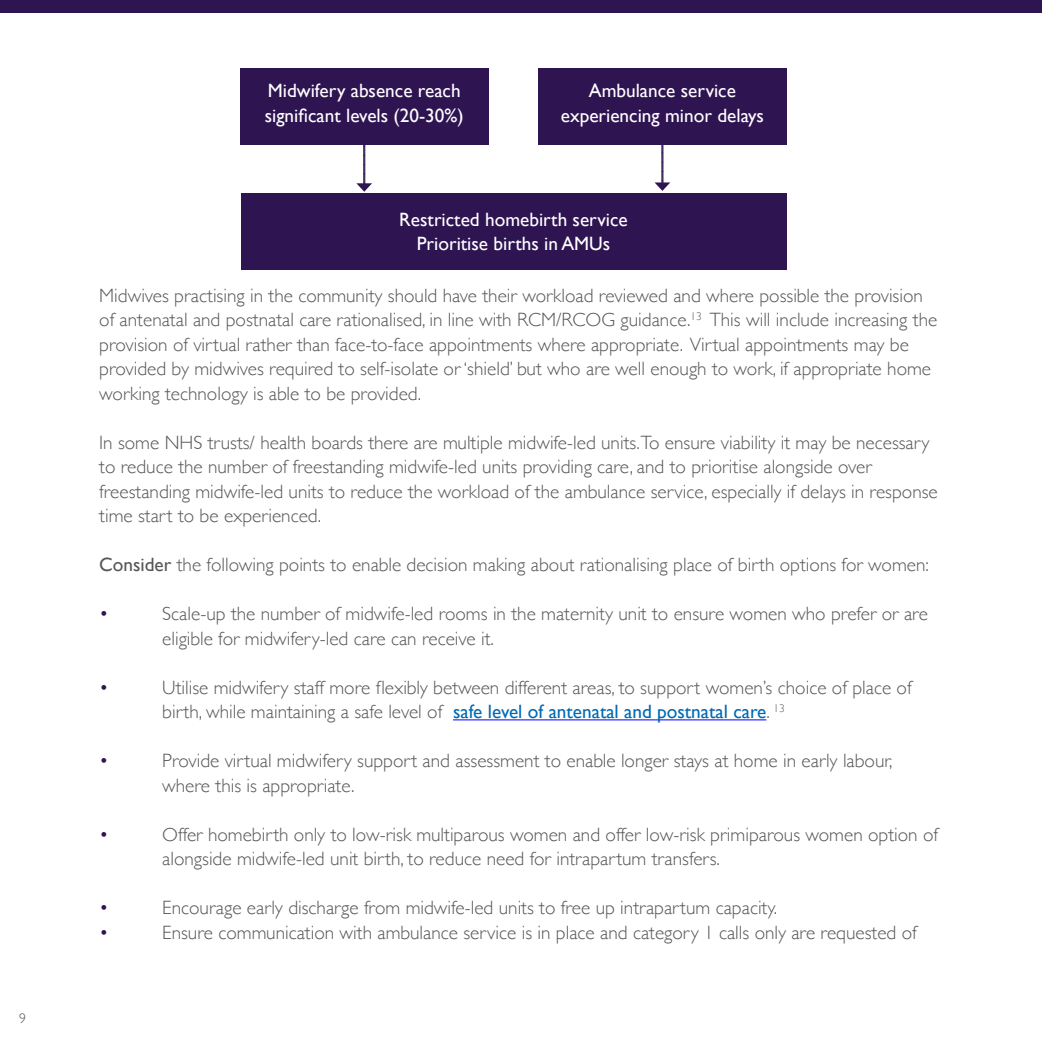
<style>
.page{position:relative;width:1042px;height:1042px;background:#fff}
.page>*{position:absolute;margin:0;border:0;box-sizing:border-box;transform-origin:0 0}
.t1{font:300 19.25px/24.5px "Gill Sans";color:#575756}
.t2{font:19.25px/24.5px "Gill Sans";color:#fff;text-align:center}
.t3{font:300 19.25px "Gill Sans";color:#2f1452}
.t4{font:300 14px "Gill Sans";color:#575756}
.s1{font-weight:400}
.s2{font-weight:400;color:#006ab4}
</style>
<div class="page">
<div style="left:0;top:0;width:1042px;height:13px;background:#2f1452"></div>
<hr style="left:453px;top:719px;width:313px;height:1px;background:#00f">
<div style="left:538px;top:68px;width:248px;height:76px;background:#2f1452"></div>
<svg style="left:356px;top:145px;width:16px;height:47px"></svg>
<div style="left:241px;top:68px;width:248px;height:76px;background:#2f1452"></div>
<div style="left:241px;top:193px;width:545px;height:76px;background:#2f1452"></div>
<svg style="left:654px;top:144px;width:16px;height:47px"></svg>
<p class="t4" style="left:19px;top:1007px;width:8px">9</p>
<p class="t2" style="left:265px;top:78px;width:200px;text-align:left">Midwifery absence reach significant levels (20-30%)</p>
<p class="t2" style="left:561px;top:78px;width:205px">Ambulance service experiencing minor delays</p>
<p class="t2" style="left:399px;top:207px;width:230px">Restricted homebirth service<br>Prioritise births in AMUs</p>
<p class="t1" style="left:99px;top:282px;width:839px">Midwives practising in the community should have their workload reviewed and where possible the provision of antenatal and postnatal care rationalised, in line with RCM/RCOG guidance.<sup>13</sup> This will include increasing the provision of virtual rather than face-to-face appointments where appropriate. Virtual appointments may be provided by midwives required to self-isolate or ‘shield’ but who are well enough to work, if appropriate home working technology is able to be provided.</p>
<p class="t1" style="left:99px;top:429px;width:840px">In some NHS trusts/ health boards there are multiple midwife-led units.To ensure viability it may be necessary to reduce the number of freestanding midwife-led units providing care, and to prioritise alongside over freestanding midwife-led units to reduce the workload of the ambulance service, especially if delays in response time start to be experienced.</p>
<p class="t1" style="left:99px;top:552px;width:831px"><span class="s1">Consider</span> the following points to enable decision making about rationalising place of birth options for women:</p>
<p class="t3" style="left:99px;top:599px;width:11px">•</p>
<p class="t1" style="left:162px;top:601px;width:767px">Scale-up the number of midwife-led rooms in the maternity unit to ensure women who prefer or are eligible for midwifery-led care can receive it.</p>
<p class="t3" style="left:99px;top:672px;width:11px">•</p>
<p class="t1" style="left:162px;top:674px;width:751px">Utilise midwifery staff more flexibly between different areas, to support women’s choice of place of birth, while maintaining a safe level of <span class="s2">safe level of antenatal and postnatal care</span>. <sup>13</sup></p>
<p class="t3" style="left:99px;top:746px;width:11px">•</p>
<p class="t1" style="left:162px;top:748px;width:732px">Provide virtual midwifery support and assessment to enable longer stays at home in early labour, where this is appropriate.</p>
<p class="t3" style="left:99px;top:819px;width:11px">•</p>
<p class="t1" style="left:162px;top:821px;width:777px">Offer homebirth only to low-risk multiparous women and offer low-risk primiparous women option of alongside midwife-led unit birth, to reduce need for intrapartum transfers.</p>
<p class="t3" style="left:99px;top:893px;width:11px">•</p>
<p class="t1" style="left:162px;top:895px;width:616px">Encourage early discharge from midwife-led units to free up intrapartum capacity.</p>
<p class="t3" style="left:99px;top:917px;width:11px">•</p>
<p class="t1" style="left:162px;top:919px;width:756px">Ensure communication with ambulance service is in place and category 1 calls only are requested of</p>
</div>
